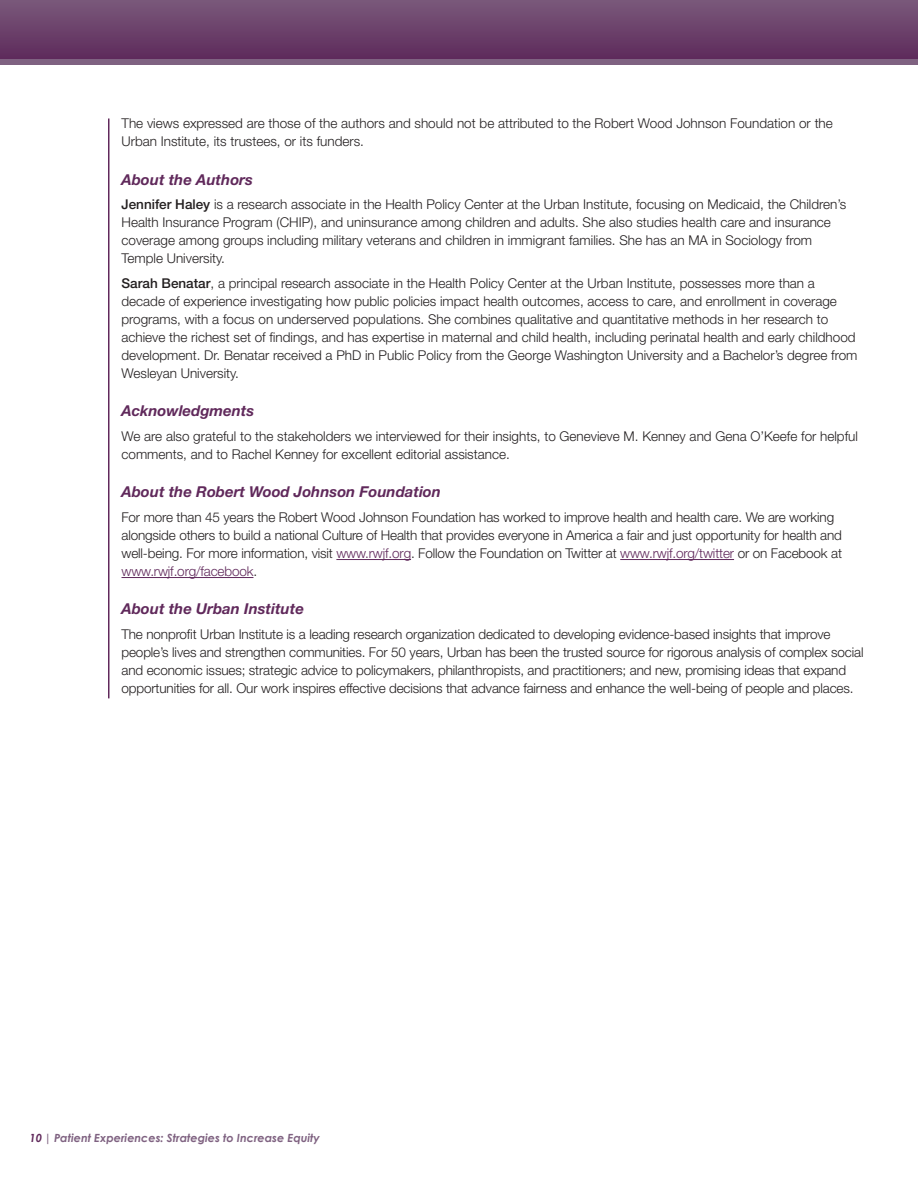
<style>
.page{position:relative;width:918px;height:1188px;background:#fff}
.page>*{position:absolute;margin:0;border:0;box-sizing:border-box;transform-origin:0 0}
.Body_Header{font:italic 700 15px "Helvetica Neue LT Std";color:#60295b}
.Body{font:300 13.5px/18px "Helvetica Neue LT Std";color:#231f20}
.Arrow_Bullets__Right{font:300 13.5px/18px "Helvetica Neue LT Std";letter-spacing:-.01em;color:#231f20}
.t1{font:italic 700 11.25px "Century Gothic";color:#7f6281}
.s1{font-weight:500}
.s2{color:#60295b}
</style>
<div class="page">
<div style="left:0;top:58px;width:918px;height:7px;background:#7f6281"></div>
<div style="left:0;top:0;width:918px;height:58px;background:linear-gradient(to bottom,#7a597b,#5f2c5d)"></div>
<hr style="left:336px;top:559px;width:75px;height:1px;background:#60295b">
<hr style="left:620px;top:559px;width:114px;height:1px;background:#60295b">
<hr style="left:122px;top:577px;width:131px;height:1px;background:#60295b">
<hr style="left:108px;top:118px;width:2px;height:580px;background:#60295b">
<p class="Body" style="left:122px;top:114px;width:713px">The views expressed are those of the authors and should not be attributed to the Robert Wood Johnson Foundation or the<br>Urban Institute, its trustees, or its funders.</p>
<p class="Body_Header" style="left:122px;top:170px;width:133px">About the Authors</p>
<p class="Body" style="left:122px;top:195px;width:726px"><span class="s1">Jennifer Haley</span> is a research associate in the Health Policy Center at the Urban Institute, focusing on Medicaid, the Children’s Health Insurance Program (CHIP), and uninsurance among children and adults. She also studies health care and insurance coverage among groups including military veterans and children in immigrant families. She has an MA in Sociology from Temple University.</p>
<p class="Body" style="left:122px;top:274px;width:738px"><span class="s1">Sarah Benatar</span>, a principal research associate in the Health Policy Center at the Urban Institute, possesses more than a decade of experience investigating how public policies impact health outcomes, access to care, and enrollment in coverage programs, with a focus on underserved populations. She combines qualitative and quantitative methods in her research to achieve the richest set of findings, and has expertise in maternal and child health, including perinatal health and early childhood development. Dr. Benatar received a PhD in Public Policy from the George Washington University and a Bachelor’s degree from Wesleyan University.</p>
<p class="Body_Header" style="left:122px;top:402px;width:134px">Acknowledgments</p>
<p class="Body" style="left:122px;top:427px;width:738px">We are also grateful to the stakeholders we interviewed for their insights, to Genevieve M. Kenney and Gena O’Keefe for helpful comments, and to Rachel Kenney for excellent editorial assistance.</p>
<p class="Body_Header" style="left:122px;top:483px;width:321px">About the Robert Wood Johnson Foundation</p>
<p class="Arrow_Bullets__Right" style="left:122px;top:508px;width:722px">For more than 45 years the Robert Wood Johnson Foundation has worked to improve health and health care. We are working alongside others to build a national Culture of Health that provides everyone in America a fair and just opportunity for health and well-being. For more information, visit <span class="s2">www.rwjf.org</span>. Follow the Foundation on Twitter at <span class="s2">www.rwjf.org/twitter</span> or on Facebook at <span class="s2">www.rwjf.org/facebook</span>.</p>
<p class="Body_Header" style="left:122px;top:600px;width:184px">About the Urban Institute</p>
<p class="Arrow_Bullets__Right" style="left:122px;top:625px;width:744px">The nonprofit Urban Institute is a leading research organization dedicated to developing evidence-based insights that improve people’s lives and strengthen communities. For 50 years, Urban has been the trusted source for rigorous analysis of complex social and economic issues; strategic advice to policymakers, philanthropists, and practitioners; and new, promising ideas that expand opportunities for all. Our work inspires effective decisions that advance fairness and enhance the well-being of people and places.</p>
<p class="t1" style="left:29px;top:1131px;width:292px"><span class="s2">10</span> | Patient Experiences: Strategies to Increase Equity</p>
</div>
